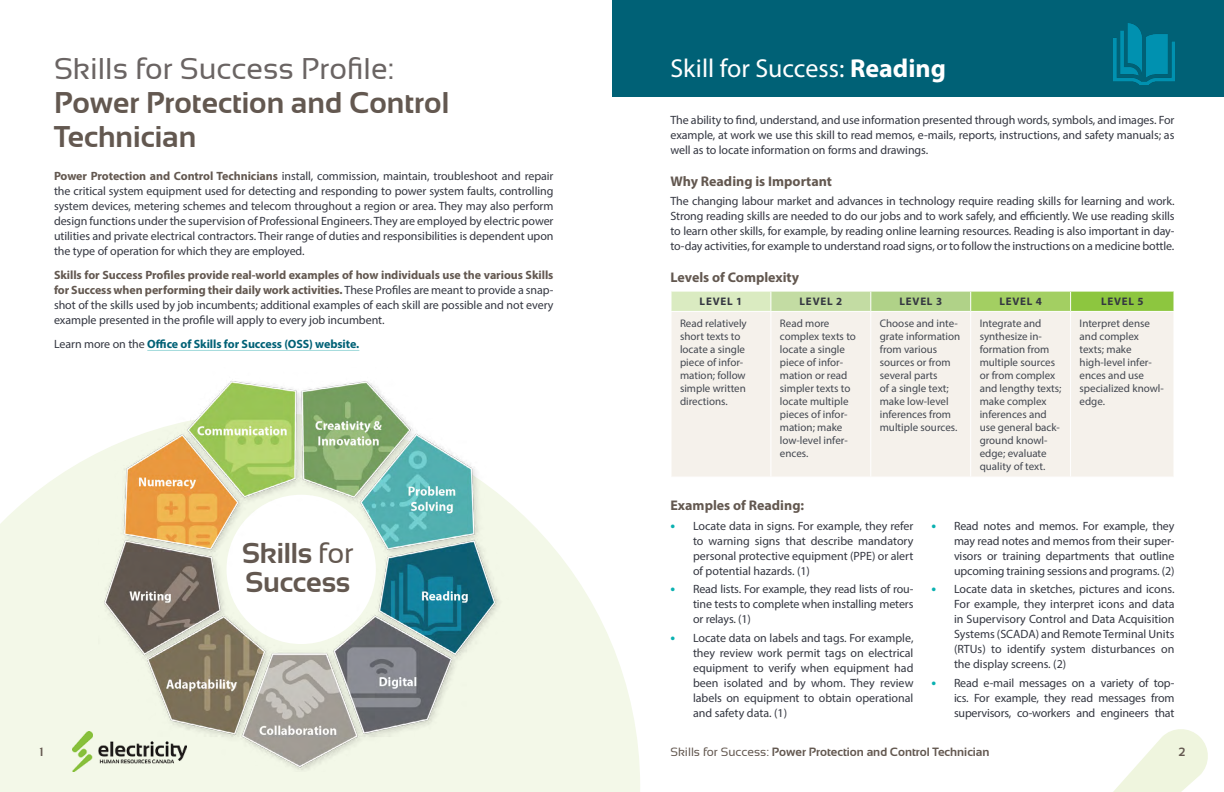
<style>
.page{position:relative;width:1224px;height:792px;background:#fff}
.page>*{position:absolute;margin:0;border:0;box-sizing:border-box;transform-origin:0 0}
.Main_Title_-_H1{font:700 30px/34px "Sansation";color:#635850}
.Body_Paragraph{font:700 28.7px/29.8px "Sansation";letter-spacing:-.005em;color:#635850}
.H2__Reading__Top_Ble{font:26px "Myriad Pro";color:#fff}
.H3{font:700 14px "Myriad Pro";color:#635850}
.Body_Paragraph-2{font:12px/15px "Myriad Pro";letter-spacing:-.005em;color:#343741;text-align:justify}
.Body_-_Span_Columns{font:12px/15px "Myriad Pro";letter-spacing:-.01em;color:#343741;text-align:justify}
.t1{font:700 12px "Sansation";color:#635850}
.Body_Paragraph-3{font:700 12px "Myriad Pro";letter-spacing:-.005em;color:#006176}
.Table_-_Content{font:11px/13px "Myriad Pro";color:#434750}
.Table_-_Header_Row{font:700 11px "Myriad Pro";letter-spacing:.07em;color:#343741}
.s1{font-weight:400;color:#6a6463}
.s2{font-weight:700;color:#635850}
.s3{font-weight:400;color:#343741}
.s4{font-weight:400}
.s5{font-weight:700}
.s6{font-weight:700;font-size:14px;color:#0ab1b1}
</style>
<div class="page">
<svg style="left:1113px;top:729px;width:95px;height:63px"></svg>
<svg style="left:0;top:452px;width:640px;height:340px;fill:#f3f8e8"></svg>
<hr style="left:147px;top:350px;width:212px;height:1px;background:#a2dadb">
<img style="left:99px;top:381px;width:410px;height:391px">
<div style="left:612px;top:0;width:612px;height:97px;background:#006176"></div>
<div style="left:671px;top:291px;width:100px;height:20px;background:#daebc1"></div>
<div style="left:771px;top:291px;width:100px;height:20px;background:#c3dca3"></div>
<div style="left:871px;top:291px;width:100px;height:20px;background:#b0d288"></div>
<div style="left:971px;top:291px;width:100px;height:20px;background:#a3cf62"></div>
<div style="left:1071px;top:291px;width:103px;height:20px;background:#8dc63f"></div>
<div style="left:672px;top:312px;width:501px;height:165px;background:#f5f1eb"></div>
<hr style="left:670px;top:291px;width:101px;height:1px;background:#fff">
<svg style="left:671px;top:292px;width:1px;height:19px"></svg>
<hr style="left:771px;top:291px;width:100px;height:1px;background:#fff">
<svg style="left:770px;top:292px;width:1px;height:19px"></svg>
<hr style="left:871px;top:291px;width:100px;height:1px;background:#fff">
<svg style="left:870px;top:292px;width:1px;height:19px"></svg>
<hr style="left:971px;top:291px;width:100px;height:1px;background:#fff">
<svg style="left:970px;top:292px;width:1px;height:19px"></svg>
<hr style="left:1071px;top:291px;width:103px;height:1px;background:#fff">
<svg style="left:1070px;top:292px;width:1px;height:19px"></svg>
<hr style="left:770px;top:312px;width:1px;height:165px;background:#fff">
<hr style="left:870px;top:312px;width:1px;height:165px;background:#fff">
<hr style="left:970px;top:312px;width:1px;height:165px;background:#fff">
<hr style="left:1070px;top:312px;width:1px;height:165px;background:#fff">
<img style="left:1113px;top:23px;width:61px;height:62px">
<img style="left:72px;top:732px;width:115px;height:40px">
<p class="Main_Title_-_H1" style="left:54px;top:52px;width:397px"><span class="s1">Skills for Success Profile:<br></span>Power Protection and Control<br>Technician</p>
<p class="Body_Paragraph-2" style="left:54px;top:169px;width:501px"><span class="s2">Power Protection and Control Technicians</span> install, commission, maintain, troubleshoot and repair the critical system equipment used for detecting and responding to power system faults, controlling system devices, metering schemes and telecom throughout a region or area. They may also perform design functions under the supervision of Professional Engineers. They are employed by electric power utilities and private electrical contractors. Their range of duties and responsibilities is dependent upon the type of operation for which they are employed.</p>
<p class="Body_Paragraph-2" style="left:54px;top:268px;width:501px"><span class="s2">Skills for Success Profiles provide real-world examples of how individuals use the various Skills for Success when performing their daily work activities.</span> These Profiles are meant to provide a snap&shy;shot of the skills used by job incumbents; additional examples of each skill are possible and not every example presented in the profile will apply to every job incumbent.</p>
<p class="Body_Paragraph-3" style="left:54px;top:337px;width:307px"><span class="s3">Learn more on the</span> Office of Skills for Success (OSS) website.</p>
<p class="t1" style="left:40px;top:745px;width:6px">1</p>
<p class="Body_Paragraph" style="left:242px;top:538px;width:113px">Skills <span class="s4">for<br></span>Success</p>
<p class="H2__Reading__Top_Ble" style="left:670px;top:52px;width:277px">Skill for Success: <span class="s5">Reading</span></p>
<p class="Body_-_Span_Columns" style="left:670px;top:112px;width:506px">The ability to find, understand, and use information presented through words, symbols, and images. For example, at work we use this skill to read memos, e-mails, reports, instructions, and safety manuals; as well as to locate information on forms and drawings.</p>
<h2 class="H3" style="left:670px;top:172px;width:163px">Why Reading is Important</h2>
<p class="Body_-_Span_Columns" style="left:670px;top:193px;width:506px">The changing labour market and advances in technology require reading skills for learning and work.<br>Strong reading skills are needed to do our jobs and to work safely, and efficiently. We use reading skills to learn other skills, for example, by reading online learning resources. Reading is also important in day&shy;to-day activities, for example to understand road signs, or to follow the instructions on a medicine bottle.</p>
<h2 class="H3" style="left:670px;top:268px;width:130px">Levels of Complexity</h2>
<p class="Table_-_Header_Row" style="left:700px;top:294px;width:44px">LEVEL 1</p>
<p class="Table_-_Header_Row" style="left:800px;top:294px;width:44px">LEVEL 2</p>
<p class="Table_-_Header_Row" style="left:899px;top:294px;width:44px">LEVEL 3</p>
<p class="Table_-_Header_Row" style="left:999px;top:294px;width:44px">LEVEL 4</p>
<p class="Table_-_Header_Row" style="left:1101px;top:294px;width:44px">LEVEL 5</p>
<p class="Table_-_Content" style="left:680px;top:317px;width:68px">Read relatively short texts to locate a single piece of infor&shy;mation; follow simple written directions.</p>
<p class="Table_-_Content" style="left:780px;top:317px;width:78px">Read more complex texts to locate a single piece of infor&shy;mation or read simpler texts to locate multiple pieces of infor&shy;mation; make low-level infer&shy;ences.</p>
<p class="Table_-_Content" style="left:880px;top:317px;width:82px">Choose and inte&shy;grate information from various sources or from several parts<br>of a single text; make low-level inferences from multiple sources.</p>
<p class="Table_-_Content" style="left:980px;top:317px;width:83px">Integrate and synthesize in&shy;formation from multiple sources or from complex and lengthy texts; make complex inferences and use general back&shy;ground knowl&shy;edge; evaluate quality of text.</p>
<p class="Table_-_Content" style="left:1080px;top:317px;width:86px">Interpret dense and complex texts; make high-level infer&shy;ences and use specialized knowl&shy;edge.</p>
<h2 class="H3" style="left:670px;top:496px;width:135px">Examples of Reading:</h2>
<p class="Body_Paragraph-2" style="left:693px;top:518px;width:222px;text-indent:-22px"><span class="s6">•</span> Locate data in signs. For example, they refer to warning signs that describe mandatory personal protective equipment (PPE) or alert of potential hazards. (1)</p>
<p class="Body_Paragraph-2" style="left:693px;top:581px;width:222px;text-indent:-22px"><span class="s6">•</span> Read lists. For example, they read lists of rou&shy;tine tests to complete when installing meters or relays. (1)</p>
<p class="Body_Paragraph-2" style="left:693px;top:630px;width:222px;text-indent:-22px"><span class="s6">•</span> Locate data on labels and tags. For example, they review work permit tags on electrical equipment to verify when equipment had been isolated and by whom. They review labels on equipment to obtain operational and safety data. (1)</p>
<p class="Body_Paragraph-2" style="left:954px;top:518px;width:222px;text-indent:-22px"><span class="s6">•</span> Read notes and memos. For example, they may read notes and memos from their super&shy;visors or training departments that outline upcoming training sessions and programs. (2)</p>
<p class="Body_Paragraph-2" style="left:954px;top:581px;width:222px;text-indent:-22px"><span class="s6">•</span> Locate data in sketches, pictures and icons.<br>For example, they interpret icons and data in Supervisory Control and Data Acquisition Systems (SCADA) and Remote Terminal Units (RTUs) to identify system disturbances on the display screens. (2)</p>
<p class="Body_Paragraph-2" style="left:954px;top:675px;width:222px;text-indent:-22px"><span class="s6">•</span> Read e-mail messages on a variety of top&shy;ics. For example, they read messages from supervisors, co-workers and engineers that</p>
<p class="t1" style="left:670px;top:745px;width:321px"><span class="s4">Skills for Success:</span> Power Protection and Control Technician</p>
<p class="t1" style="left:1179px;top:745px;width:8px">2</p>
</div>
